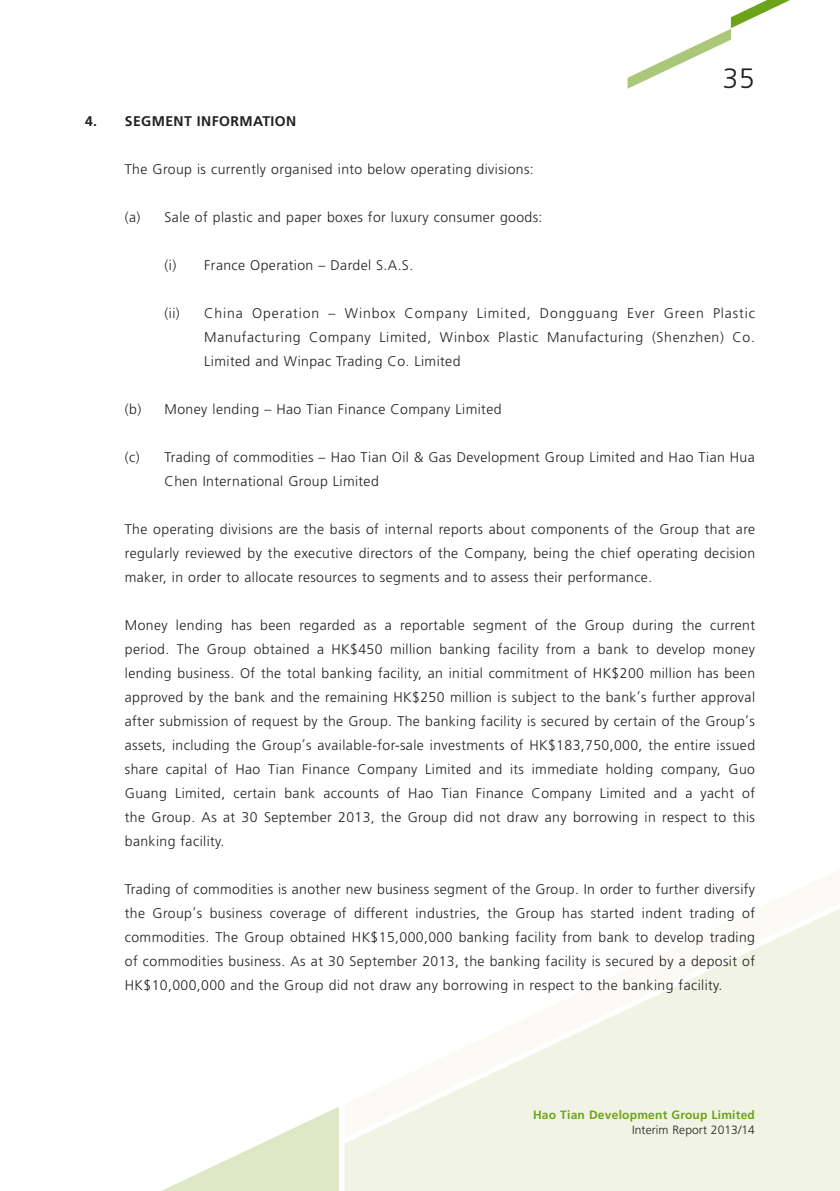
<style>
.page{position:relative;width:840px;height:1191px;background:#fff}
.page>*{position:absolute;margin:0;border:0;box-sizing:border-box;transform-origin:0 0}
.t1{font:300 28px "Frutiger LT Std";color:#231f20}
.Notes{font:300 14px/24px "Frutiger LT Std";letter-spacing:.03em;color:#231f20;text-align:justify}
.Notes_HD1{font:700 14px "Frutiger LT Std";letter-spacing:.03em;color:#231f20}
.t2{font:700 12px "Frutiger LT Std";letter-spacing:.02em;color:#6ca419}
.t3{font:300 12px "Frutiger LT Std";letter-spacing:.01em;color:#231f20}
</style>
<div class="page">
<div style="left:344px;top:1137px;width:495px;height:54px;background:#f1f4e4"></div>
<svg style="left:345px;top:870px;width:494px;height:267px"></svg>
<svg style="left:161px;top:1107px;width:178px;height:84px"></svg>
<svg style="left:627px;top:0;width:163px;height:89px"></svg>
<h1 class="t1" style="left:722px;top:63px;width:33px">35</h1>
<p class="Notes_HD1" style="left:85px;top:113px;width:212px">4. SEGMENT INFORMATION</p>
<p class="Notes" style="left:125px;top:157px;width:410px">The Group is currently organised into below operating divisions:</p>
<p class="Notes" style="left:125px;top:205px;width:419px">(a) Sale of plastic and paper boxes for luxury consumer goods:</p>
<p class="Notes" style="left:164px;top:253px;width:250px">(i) France Operation – Dardel S.A.S.</p>
<p class="Notes" style="left:204px;top:301px;width:552px;text-indent:-40px">(ii) China Operation – Winbox Company Limited, Dongguang Ever Green Plastic Manufacturing Company Limited, Winbox Plastic Manufacturing (Shenzhen) Co.<br>Limited and Winpac Trading Co. Limited</p>
<p class="Notes" style="left:125px;top:397px;width:378px">(b) Money lending – Hao Tian Finance Company Limited</p>
<p class="Notes" style="left:164px;top:445px;width:591px;text-indent:-40px">(c) Trading of commodities – Hao Tian Oil &amp; Gas Development Group Limited and Hao Tian Hua<br>Chen International Group Limited</p>
<p class="Notes" style="left:125px;top:517px;width:631px">The operating divisions are the basis of internal reports about components of the Group that are regularly reviewed by the executive directors of the Company, being the chief operating decision maker, in order to allocate resources to segments and to assess their performance.</p>
<p class="Notes" style="left:125px;top:613px;width:631px">Money lending has been regarded as a reportable segment of the Group during the current period. The Group obtained a HK$450 million banking facility from a bank to develop money lending business. Of the total banking facility, an initial commitment of HK$200 million has been approved by the bank and the remaining HK$250 million is subject to the bank’s further approval after submission of request by the Group. The banking facility is secured by certain of the Group’s assets, including the Group’s available-for-sale investments of HK$183,750,000, the entire issued share capital of Hao Tian Finance Company Limited and its immediate holding company, Guo Guang Limited, certain bank accounts of Hao Tian Finance Company Limited and a yacht of the Group. As at 30 September 2013, the Group did not draw any borrowing in respect to this banking facility.</p>
<p class="Notes" style="left:125px;top:877px;width:631px">Trading of commodities is another new business segment of the Group. In order to further diversify the Group’s business coverage of different industries, the Group has started indent trading of commodities. The Group obtained HK$15,000,000 banking facility from bank to develop trading of commodities business. As at 30 September 2013, the banking facility is secured by a deposit of HK$10,000,000 and the Group did not draw any borrowing in respect to the banking facility.</p>
<p class="t2" style="left:532px;top:1108px;width:223px">Hao Tian Development Group Limited</p>
<p class="t3" style="left:631px;top:1123px;width:124px">Interim Report 2013/14</p>
</div>
